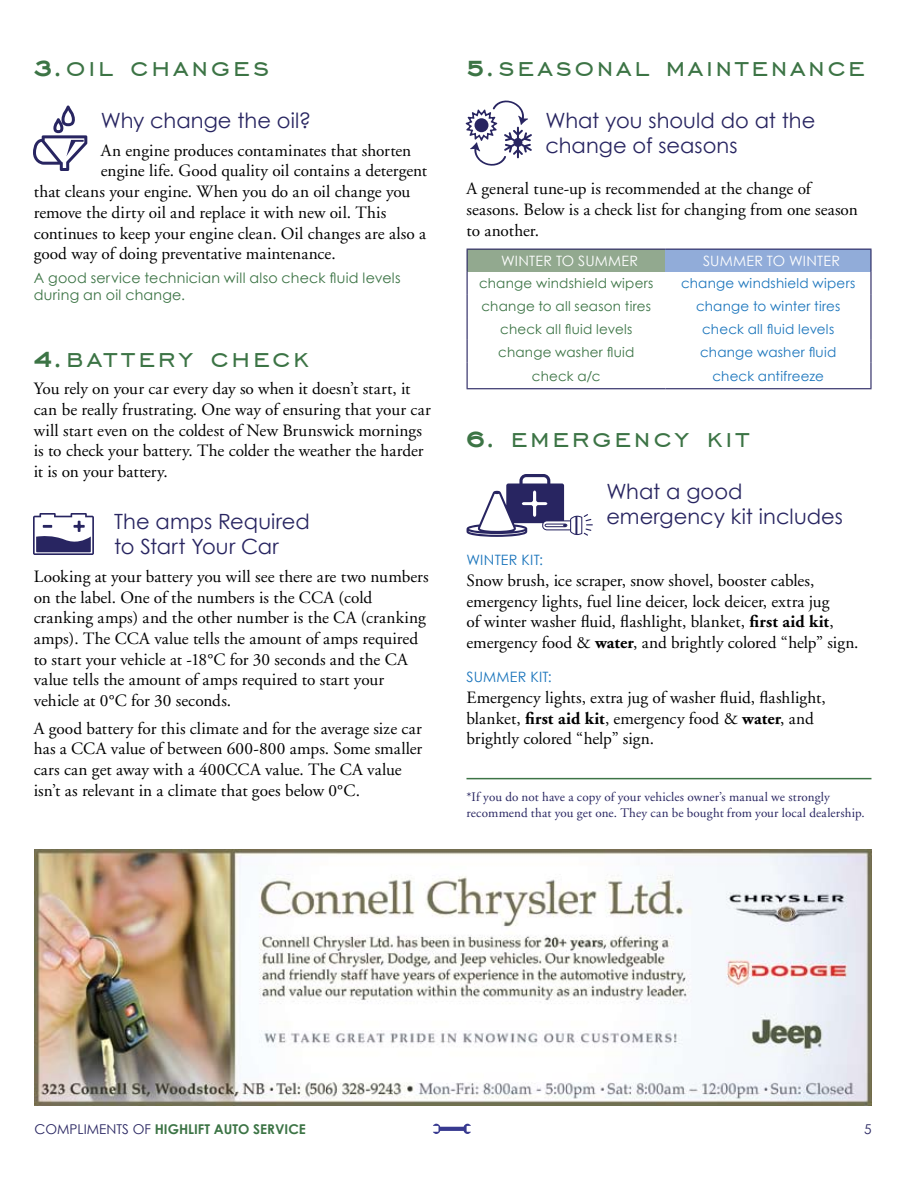
<style>
.page{position:relative;width:918px;height:1188px;background:#fff}
.page>*{position:absolute;margin:0;border:0;box-sizing:border-box;transform-origin:0 0}
.t1{font:33px "Engravers Gothic BT";letter-spacing:.09em;color:#3c7445}
.t2{font:21px/25.2px "Century Gothic";letter-spacing:-.005em;color:#282561}
.t3{font:17.25px/20.7px "Adobe Garamond";color:#000}
.t4{font:14.25px/17.1px "Century Gothic";letter-spacing:.005em;color:#3c7445}
.t5{font:14.25px "Century Gothic";letter-spacing:.015em;color:#fff}
.t6{font:14.25px "Century Gothic";letter-spacing:.02em;color:#1b75bc}
.t7{font:13.5px "Century Gothic";letter-spacing:.01em;color:#1b75bc}
.t8{font:13.5px "Century Gothic";letter-spacing:.01em;color:#3c7445}
.t9{font:700 13.5px "Century Gothic";color:#3c7445}
.t10{font:13.5px "Century Gothic";color:#282561}
.t11{font:13.05px/15.6px "Adobe Garamond";letter-spacing:.005em;color:#282561}
.s1{font-weight:800;font-size:27px}
.s2{font-weight:700}
.s3{font-weight:400;color:#282561}
</style>
<div class="page">
<svg style="left:433px;top:1124px;width:38px;height:10px"></svg>
<div style="left:467px;top:249px;width:198px;height:23px;background:#92a98f"></div>
<div style="left:665px;top:249px;width:206px;height:23px;background:#91acd9"></div>
<hr style="left:870px;top:272px;width:2px;height:22px;background:#282561">
<hr style="left:870px;top:294px;width:2px;height:23px;background:#282561">
<hr style="left:870px;top:317px;width:2px;height:23px;background:#282561">
<hr style="left:870px;top:340px;width:2px;height:23px;background:#282561">
<hr style="left:870px;top:363px;width:2px;height:25px;background:#282561">
<hr style="left:467px;top:388px;width:198px;height:1px;background:#282561">
<hr style="left:665px;top:388px;width:207px;height:1px;background:#282561">
<hr style="left:467px;top:249px;width:198px;height:1px;background:#282561">
<svg style="left:467px;top:250px;width:1px;height:138px"></svg>
<hr style="left:665px;top:249px;width:207px;height:1px;background:#282561">
<hr style="left:870px;top:250px;width:2px;height:22px;background:#282561">
<img style="left:34px;top:849px;width:837px;height:257px">
<svg style="left:33px;top:513px;width:61px;height:42px"></svg>
<svg style="left:466px;top:100px;width:66px;height:66px"></svg>
<svg style="left:33px;top:105px;width:54px;height:66px"></svg>
<svg style="left:467px;top:474px;width:126px;height:63px"></svg>
<hr style="left:466px;top:778px;width:405px;height:1px;background:#3c7445">
<h1 class="t1" style="left:34px;top:49px;width:237px"><span class="s1">3.</span>oil changes</h1>
<p class="t2" style="left:101px;top:108px;width:212px">Why change the oil?</p>
<p class="t3" style="left:101px;top:140px;width:312px">An engine produces contaminates that shorten</p>
<p class="t3" style="left:101px;top:161px;width:328px">engine life. Good quality oil contains a detergent</p>
<p class="t3" style="left:34px;top:182px;width:378px">that cleans your engine. When you do an oil change you</p>
<p class="t3" style="left:34px;top:202px;width:354px">remove the dirty oil and replace it with new oil. This</p>
<p class="t3" style="left:34px;top:223px;width:394px">continues to keep your engine clean. Oil changes are also a</p>
<p class="t3" style="left:34px;top:244px;width:303px">good way of doing preventative maintenance.</p>
<p class="t4" style="left:34px;top:269px;width:368px">A good service technician will also check fluid levels during an oil change.</p>
<h1 class="t1" style="left:34px;top:339px;width:277px"><span class="s1">4.</span>battery check</h1>
<p class="t3" style="left:34px;top:379px;width:399px">You rely on your car every day so when it doesn’t start, it can be really frustrating. One way of ensuring that your car will start even on the coldest of New Brunswick mornings is to check your battery. The colder the weather the harder it is on your battery.</p>
<p class="t2" style="left:114px;top:509px;width:197px">The amps Required to Start Your Car</p>
<p class="t3" style="left:34px;top:567px;width:396px">Looking at your battery you will see there are two numbers on the label. One of the numbers is the CCA (cold cranking amps) and the other number is the CA (cranking amps). The CCA value tells the amount of amps required to start your vehicle at -18°C for 30 seconds and the CA value tells the amount of amps required to start your vehicle at 0°C for 30 seconds.</p>
<p class="t3" style="left:34px;top:718px;width:390px">A good battery for this climate and for the average size car has a CCA value of between 600-800 amps. Some smaller cars can get away with a 400CCA value. The CA value isn’t as relevant in a climate that goes below 0°C.</p>
<h1 class="t1" style="left:467px;top:49px;width:400px"><span class="s1">5.</span>seasonal maintenance</h1>
<p class="t2" style="left:545px;top:108px;width:272px">What you should do at the change of seasons</p>
<p class="t3" style="left:467px;top:179px;width:393px">A general tune-up is recommended at the change of seasons. Below is a check list for changing from one season to another.</p>
<p class="t5" style="left:501px;top:252px;width:129px">WINTER TO SUMMER</p>
<p class="t5" style="left:703px;top:252px;width:138px">Summer to winter</p>
<p class="t8" style="left:479px;top:275px;width:176px">change windshield wipers</p>
<p class="t7" style="left:681px;top:275px;width:176px">change windshield wipers</p>
<p class="t8" style="left:482px;top:298px;width:171px">change to all season tires</p>
<p class="t7" style="left:696px;top:298px;width:146px">change to winter tires</p>
<p class="t8" style="left:500px;top:321px;width:134px">check all fluid levels</p>
<p class="t7" style="left:702px;top:321px;width:134px">check all fluid levels</p>
<p class="t8" style="left:498px;top:344px;width:138px">change washer fluid</p>
<p class="t7" style="left:700px;top:344px;width:138px">change washer fluid</p>
<p class="t8" style="left:532px;top:368px;width:70px">check a/c</p>
<p class="t7" style="left:712px;top:368px;width:113px">check antifreeze</p>
<h1 class="t1" style="left:467px;top:419px;width:284px"><span class="s1">6.</span> emergency kit</h1>
<p class="t2" style="left:606px;top:478px;width:238px">What a good emergency kit includes</p>
<p class="t6" style="left:467px;top:551px;width:78px">Winter kit:</p>
<p class="t3" style="left:467px;top:570px;width:394px">Snow brush, ice scraper, snow shovel, booster cables, emergency lights, fuel line deicer, lock deicer, extra jug<br>of winter washer fluid, flashlight, blanket, <span class="s2">first aid kit</span>, emergency food &amp; <span class="s2">water</span>, and brightly colored “help” sign.</p>
<p class="t6" style="left:467px;top:668px;width:87px">Summer kit:</p>
<p class="t3" style="left:467px;top:687px;width:361px">Emergency lights, extra jug of washer fluid, flashlight, blanket, <span class="s2">first aid kit</span>, emergency food &amp; <span class="s2">water</span>, and brightly colored “help” sign.</p>
<p class="t11" style="left:467px;top:790px;width:400px">*If you do not have a copy of your vehicles owner’s manual we strongly recommend that you get one. They can be bought from your local dealership.</p>
<p class="t9" style="left:34px;top:1120px;width:273px"><span class="s3">COMPLIMENTS OF</span> HIGHLIFT AUTO SERVICE</p>
<p class="t10" style="left:864px;top:1121px;width:9px">5</p>
</div>
